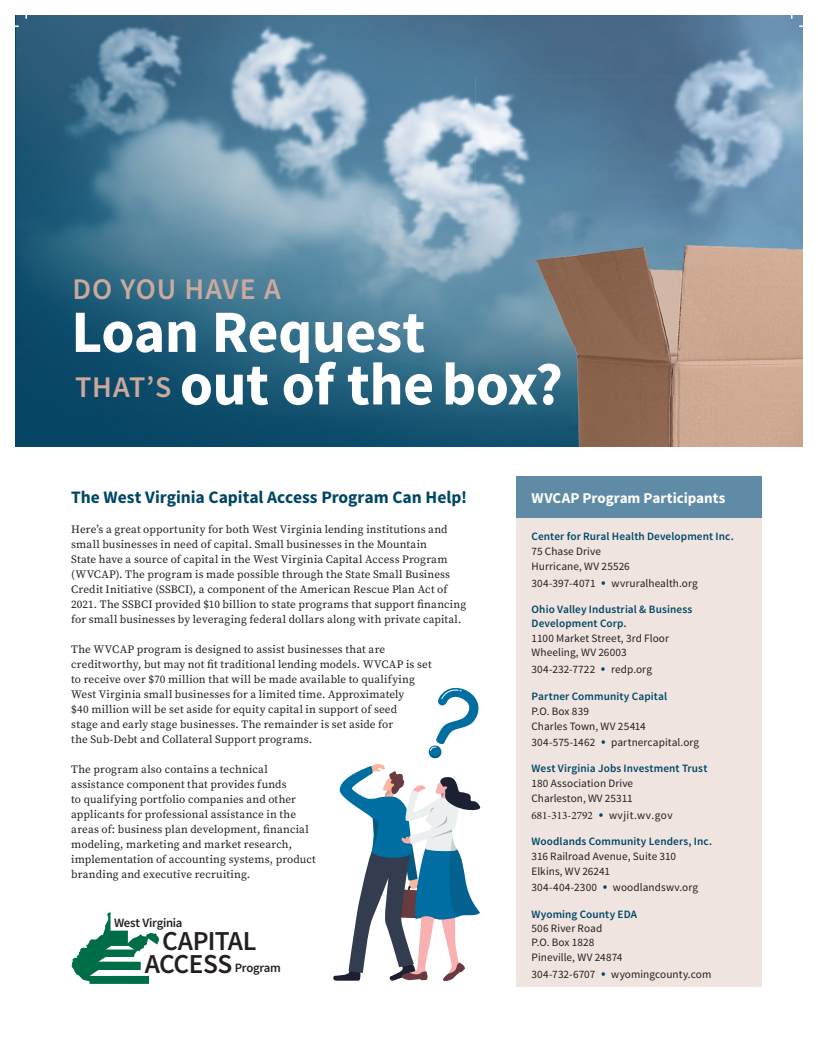
<style>
.page{position:relative;width:818px;height:1043px;background:#fff}
.page>*{position:absolute;margin:0;border:0;box-sizing:border-box;transform-origin:0 0}
.t1{font:700 60px/52.5px "Source Sans Pro";letter-spacing:-.01em;color:#fff}
.t2{font:600 30px "Source Sans Pro";letter-spacing:.03em;color:#cba99c}
.t3{font:600 27.38px "Source Sans Pro";letter-spacing:-.02em;color:#231f20}
.t4{font:700 17.5px "Source Sans Pro";letter-spacing:-.005em;color:#004665}
.t5{font:700 15px "Source Sans Pro";letter-spacing:-.005em;color:#fff}
.t6{font:600 12.75px "Source Sans Pro";letter-spacing:-.025em;color:#231f20}
.t7{font:11.25px/15px "Source Serif Pro";letter-spacing:.01em;color:#231f20}
.t8{font:11.25px/14.9px "Source Sans Pro";letter-spacing:.005em;color:#231f20}
.t9{font:600 11.25px/14.4px "Source Sans Pro";letter-spacing:.01em;color:#004665}
.t10{font:11.25px "Minion Pro";letter-spacing:-.005em;color:#231f20}
.s1{font-weight:600;font-size:30px;color:#cba99c}
.s2{font-size:27.38px}
.s3{font-size:15px;color:#004665}
.s4{font-family:"Source Sans Pro";font-size:15px;color:#004665}
.s5{font-family:"Source Sans Pro"}
</style>
<div class="page">
<svg style="left:71px;top:912px;width:88px;height:71px"></svg>
<img style="left:17px;top:15px;width:785px;height:431px">
<svg style="left:333px;top:687px;width:147px;height:294px"></svg>
<div style="left:516px;top:476px;width:245px;height:510px;background:#f0e4e0"></div>
<div style="left:516px;top:476px;width:245px;height:42px;background:#608ba6"></div>
<h2 class="t2" style="left:72px;top:270px;width:210px">DO YOU HAVE A</h2>
<h1 class="t1" style="left:71px;top:308px;width:493px">Loan Request<br><span class="s1">THAT’S</span> out of thebox?</h1>
<h3 class="t4" style="left:71px;top:485px;width:397px">The West Virginia Capital Access Program Can Help!</h3>
<p class="t7" style="left:71px;top:521px;width:396px">Here’s a great opportunity for both West Virginia lending institutions and small businesses in need of capital. Small businesses in the Mountain<br>State have a source of capital in the West Virginia Capital Access Program (WVCAP). The program is made possible through the State Small Business Credit Initiative (SSBCI), a component of the American Rescue Plan Act of 2021. The SSBCI provided $10 billion to state programs that support financing for small businesses by leveraging federal dollars along with private capital.</p>
<p class="t7" style="left:71px;top:641px;width:362px">The WVCAP program is designed to assist businesses that are creditworthy, but may not fit traditional lending models. WVCAP is set to receive over $70 million that will be made available to qualifying West Virginia small businesses for a limited time. Approximately<br>$40 million will be set aside for equity capital in support of seed<br>stage and early stage businesses. The remainder is set aside for<br>the Sub-Debt and Collateral Support programs.</p>
<p class="t7" style="left:71px;top:761px;width:246px">The program also contains a technical assistance component that provides funds<br>to qualifying portfolio companies and other applicants for professional assistance in the areas of: business plan development, financial modeling, marketing and market research, implementation of accounting systems, product branding and executive recruiting.</p>
<p class="t6" style="left:114px;top:914px;width:70px">West Virginia</p>
<h3 class="t3" style="left:162px;top:922px;width:96px">CAPITAL</h3>
<p class="t6" style="left:145px;top:959px;width:138px"><span class="s2">ACCESS</span> Program</p>
<h3 class="t5" style="left:531px;top:488px;width:195px">WVCAP Program Participants</h3>
<p class="t9" style="left:531px;top:529px;width:204px">Center for Rural Health Development Inc.</p>
<p class="t8" style="left:531px;top:544px;width:100px">75 Chase Drive<br>Hurricane, WV 25526</p>
<p class="t8" style="left:531px;top:575px;width:168px">304-397-4071 <span class="s3">•</span> wvruralhealth.org</p>
<p class="t9" style="left:531px;top:602px;width:162px">Ohio Valley Industrial &amp; Business<br>Development Corp.</p>
<p class="t8" style="left:531px;top:631px;width:139px;line-height:14.4px">1100 Market Street, 3rd Floor<br>Wheeling, WV 26003</p>
<p class="t8" style="left:531px;top:662px;width:122px">304-232-7722 <span class="s3">•</span> redp.org</p>
<p class="t9" style="left:531px;top:689px;width:137px">Partner Community Capital</p>
<p class="t8" style="left:531px;top:704px;width:116px">P.O. Box 839<br>Charles Town, WV 25414</p>
<p class="t8" style="left:531px;top:735px;width:169px">304-575-1462 <span class="s3">•</span> partnercapital.org</p>
<p class="t9" style="left:531px;top:761px;width:177px">West Virginia Jobs Investment Trust</p>
<p class="t8" style="left:531px;top:776px;width:103px">180 Association Drive<br>Charleston, WV 25311</p>
<p class="t10" style="left:531px;top:807px;width:143px">681-313-2792 <span class="s4">•</span> <span class="s5">wvjit.wv.gov</span></p>
<p class="t9" style="left:531px;top:834px;width:182px">Woodlands Community Lenders, Inc.</p>
<p class="t8" style="left:531px;top:849px;width:146px">316 Railroad Avenue, Suite 310<br>Elkins, WV 26241</p>
<p class="t8" style="left:531px;top:880px;width:168px">304-404-2300 <span class="s3">•</span> woodlandswv.org</p>
<p class="t9" style="left:531px;top:906px;width:107px">Wyoming County EDA</p>
<p class="t8" style="left:531px;top:921px;width:92px;line-height:14.4px">506 River Road<br>P.O. Box 1828<br>Pineville, WV 24874</p>
<p class="t8" style="left:531px;top:967px;width:181px">304-732-6707 <span class="s3">•</span> wyomingcounty.com</p>
</div>
